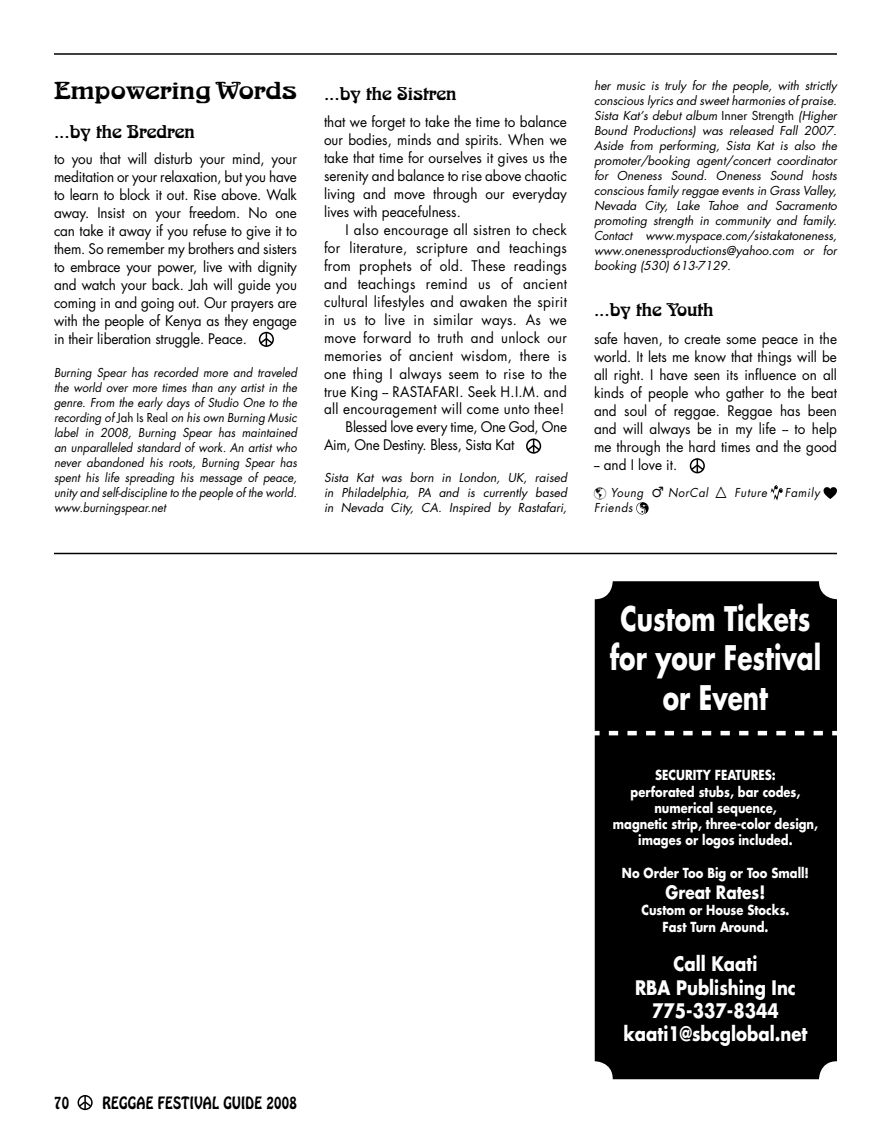
<style>
.page{position:relative;width:891px;height:1134px;background:#fff}
.page>*{position:absolute;margin:0;border:0;box-sizing:border-box;transform-origin:0 0}
.t1{font:700 33px/39.6px "Futura";color:#fff;text-align:center;scale:.75 1}
.t2{font:24px "Arnold Boecklin";color:#000;scale:1.14 1}
.t3{font:700 19.5px/23.4px "Futura";color:#fff;text-align:center;scale:.85 1}
.t4{font:18px "Arnold Boecklin";color:#000}
.t5{font:700 18px "Futura";color:#fff;scale:.85 1}
.t6{font:15px "Hobo";letter-spacing:.025em;color:#000;scale:.85 1}
.t7{font:14.25px/18px "Futura";letter-spacing:.02em;color:#000;text-align:justify;scale:.95 1}
.t8{font:14.25px "Futura";letter-spacing:-.02em;color:#000;scale:.95 1}
.t9{font:700 13.5px/16.2px "Futura";color:#fff;text-align:center;scale:.85 1}
.t10{font:italic 12px/15px "Futura";color:#000;text-align:justify}
.t11{font:italic 12px/15px "Futura";color:#000;text-align:justify;scale:.95 1}
.t12{font:italic 12px "Futura";letter-spacing:.05em;color:#000;scale:.95 1}
.s1{font-style:normal}
.s2{font-family:"Zeal";font-style:normal}
.s3{font-family:"Zeal";font-style:normal;font-size:15px}
</style>
<div class="page">
<div style="left:78px;top:1095px;width:15px;height:15px;border:2px solid #000;border-radius:50%"></div>
<svg style="left:77px;top:1095px;width:16px;height:14px"></svg>
<div style="left:259px;top:332px;width:15px;height:15px;border:2px solid #000;border-radius:50%"></div>
<svg style="left:258px;top:332px;width:16px;height:14px"></svg>
<div style="left:526px;top:439px;width:15px;height:15px;border:2px solid #000;border-radius:50%"></div>
<svg style="left:526px;top:439px;width:15px;height:14px"></svg>
<div style="left:690px;top:458px;width:15px;height:15px;border:2px solid #000;border-radius:50%"></div>
<svg style="left:689px;top:459px;width:16px;height:14px"></svg>
<hr style="left:54px;top:53px;width:783px;height:2px;background:#000">
<hr style="left:54px;top:553px;width:783px;height:1px;background:#000">
<svg style="left:636px;top:502px;width:13px;height:13px"></svg>
<svg style="left:771px;top:485px;width:12px;height:16px"></svg>
<svg style="left:824px;top:487px;width:13px;height:12px"></svg>
<div style="left:595px;top:581px;width:242px;height:498px;background:#000;border-radius:18px"></div>
<svg style="left:595px;top:731px;width:242px;height:4px"></svg>
<h2 class="t2" style="left:54px;top:77px;width:215px">Empowering Words</h2>
<p class="t4" style="left:54px;top:122px;width:142px">...by the Bredren</p>
<p class="t7" style="left:54px;top:149px;width:257px">to you that will disturb your mind, your meditation or your relaxation, but you have to learn to block it out. Rise above. Walk away. Insist on your freedom. No one can take it away if you refuse to give it to them. So remember my brothers and sisters to embrace your power, live with dignity and watch your back. Jah will guide you coming in and going out. Our prayers are with the people of Kenya as they engage in their liberation struggle. Peace.</p>
<p class="t11" style="left:54px;top:365px;width:257px">Burning Spear has recorded more and traveled the world over more times than any artist in the genre. From the early days of Studio One to the recording of <span class="s1">Jah Is Real</span> on his own Burning Music label in 2008, Burning Spear has maintained an unparalleled standard of work. An artist who never abandoned his roots, Burning Spear has spent his life spreading his message of peace, unity and self-discipline to the people of the world. www.burningspear.net</p>
<p class="t4" style="left:324px;top:83px;width:134px">...by the Sistren</p>
<p class="t7" style="left:324px;top:112px;width:257px">that we forget to take the time to balance our bodies, minds and spirits. When we take that time for ourselves it gives us the serenity and balance to rise above chaotic living and move through our everyday lives with peacefulness.</p>
<p class="t7" style="left:346px;top:220px;width:235px">I also encourage all sistren to check</p>
<p class="t7" style="left:324px;top:238px;width:257px">for literature, scripture and teachings</p>
<p class="t7" style="left:324px;top:256px;width:257px">from prophets of old. These readings</p>
<p class="t7" style="left:324px;top:274px;width:257px">and teachings remind us of ancient</p>
<p class="t7" style="left:324px;top:292px;width:257px">cultural lifestyles and awaken the spirit</p>
<p class="t7" style="left:324px;top:310px;width:257px">in us to live in similar ways. As we</p>
<p class="t7" style="left:324px;top:328px;width:257px">move forward to truth and unlock our</p>
<p class="t7" style="left:324px;top:346px;width:257px">memories of ancient wisdom, there is</p>
<p class="t7" style="left:324px;top:364px;width:257px">one thing I always seem to rise to the</p>
<p class="t7" style="left:324px;top:382px;width:257px">true King -- RASTAFARI. Seek H.I.M. and</p>
<p class="t7" style="left:324px;top:400px;width:255px">all encouragement will come unto thee!</p>
<p class="t8" style="left:346px;top:417px;width:235px">Blessed love every time, One God, One</p>
<p class="t8" style="left:324px;top:435px;width:202px">Aim, One Destiny. Bless, Sista Kat</p>
<p class="t10" style="left:324px;top:470px;width:244px">Sista Kat was born in London, UK, raised in Philadelphia, PA and is currently based in Nevada City, CA. Inspired by Rastafari,</p>
<p class="t10" style="left:594px;top:78px;width:245px">her music is truly for the people, with strictly conscious lyrics and sweet harmonies of praise.<br>Sista Kat’s debut album <span class="s1">Inner Strength</span> (Higher Bound Productions) was released Fall 2007.<br>Aside from performing, Sista Kat is also the promoter/booking agent/concert coordinator for Oneness Sound. Oneness Sound hosts conscious family reggae events in Grass Valley, Nevada City, Lake Tahoe and Sacramento promoting strength in community and family.<br>Contact www.myspace.com/sistakatoneness, www.onenessproductions@yahoo.com or for booking (530) 613-7129.</p>
<p class="t4" style="left:594px;top:300px;width:121px">...by the Youth</p>
<p class="t7" style="left:594px;top:330px;width:257px">safe haven, to create some peace in the world. It lets me know that things will be all right. I have seen its influence on all kinds of people who gather to the beat and soul of reggae. Reggae has been and will always be in my life -- to help me through the hard times and the good -- and I love it.</p>
<p class="t12" style="left:594px;top:485px;width:184px"><span class="s2">fi</span> Young <span class="s3">¢</span> NorCal <span class="s3">q</span> Future</p>
<p class="t11" style="left:785px;top:485px;width:38px">Family</p>
<p class="t12" style="left:594px;top:500px;width:42px">Friends</p>
<p class="t6" style="left:54px;top:1092px;width:19px">70</p>
<p class="t6" style="left:102px;top:1092px;width:230px">REGGAE FESTIVAL GUIDE 2008</p>
<h1 class="t1" style="left:610px;top:597px;width:284px">Custom Tickets for your Festival or Event</h1>
<p class="t9" style="left:613px;top:767px;width:243px">Sec urity features:<br>perforated stubs, bar codes, numerical sequence,<br>magnetic strip, three-color design, images or logos included.</p>
<p class="t9" style="left:622px;top:864px;width:222px">No Order Too Big or Too Small!</p>
<p class="t5" style="left:666px;top:880px;width:119px">Great Rates!</p>
<p class="t9" style="left:641px;top:902px;width:176px">Custom or House Stocks.<br>Fast Turn Around.</p>
<h3 class="t3" style="left:624px;top:952px;width:218px">Call Kaati<br>RBA Publishing Inc<br>775-337-8344 kaati1@sbcglobal.net</h3>
</div>
